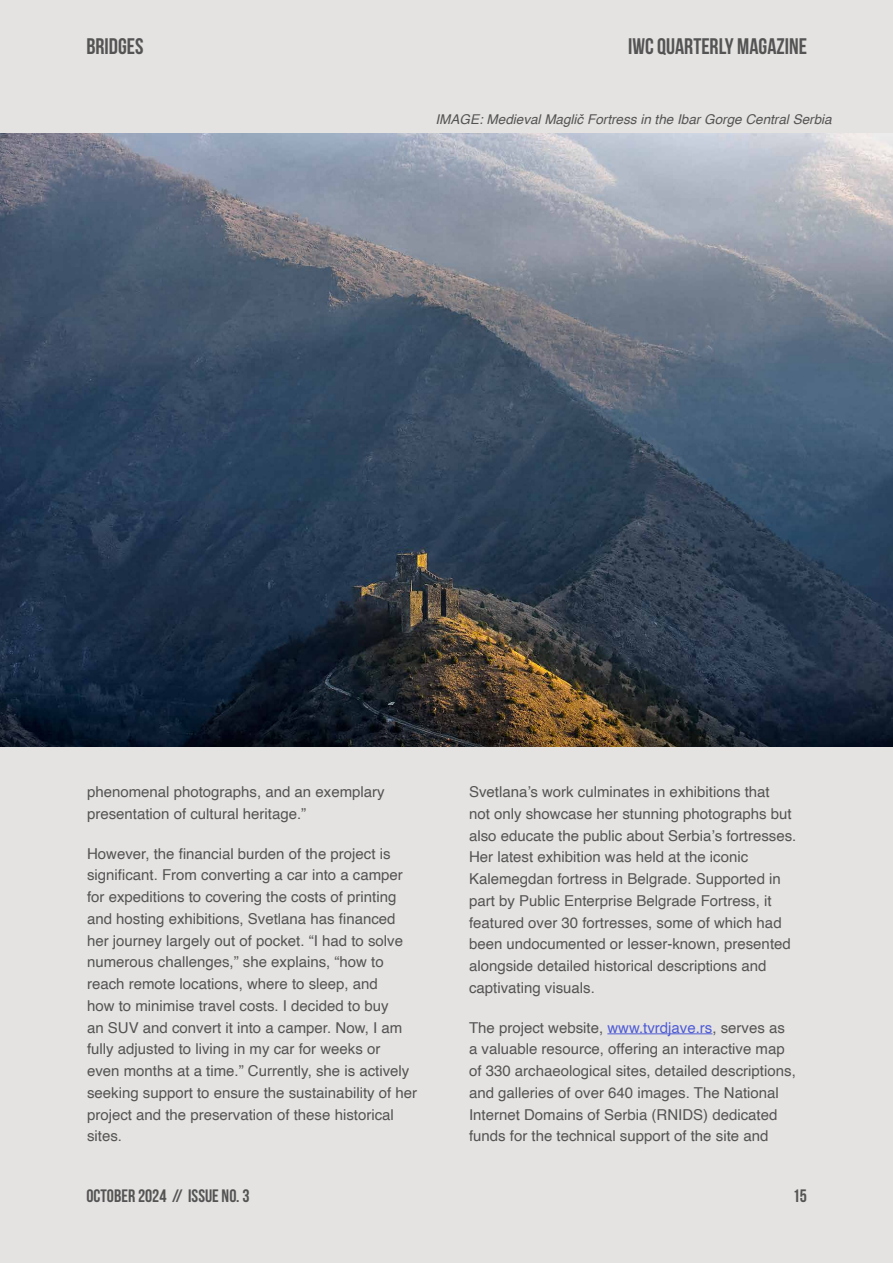
<style>
.page{position:relative;width:893px;height:1263px;background:#e5e3e1}
.page>*{position:absolute;margin:0;border:0;box-sizing:border-box;transform-origin:0 0}
.t1{font:22.5px "Bebas Neue";color:#545454}
.t2{font:18px "Bebas Neue";color:#545454}
.t3{font:15px/21.8px "Helvetica";color:#545454}
.t4{font:italic 13.5px "Helvetica";color:#545454}
.s1{color:#4f5cd6}
</style>
<div class="page">
<img style="left:0;top:133px;width:893px;height:614px">
<hr style="left:607px;top:1033px;width:105px;height:1px;background:#4f5cd6">
<h1 class="t1" style="left:86px;top:34px;width:59px">BRIDGEs</h1>
<h1 class="t1" style="left:628px;top:34px;width:180px">IWC QUARTERLY MAGAZINE</h1>
<p class="t4" style="left:436px;top:109px;width:398px">IMAGE: Medieval Maglič Fortress in the Ibar Gorge Central Serbia</p>
<p class="t3" style="left:87px;top:781px;width:299px">phenomenal photographs, and an exemplary presentation of cultural heritage.”</p>
<p class="t3" style="left:87px;top:843px;width:332px">However, the financial burden of the project is significant. From converting a car into a camper for expeditions to covering the costs of printing and hosting exhibitions, Svetlana has financed her journey largely out of pocket. “I had to solve numerous challenges,” she explains, “how to reach remote locations, where to sleep, and<br>how to minimise travel costs. I decided to buy<br>an SUV and convert it into a camper. Now, I am fully adjusted to living in my car for weeks or<br>even months at a time.” Currently, she is actively seeking support to ensure the sustainability of her project and the preservation of these historical sites.</p>
<p class="t2" style="left:86px;top:1185px;width:165px">OCTOBER 2024 // ISSUE NO. 3</p>
<p class="t3" style="left:469px;top:781px;width:329px">Svetlana’s work culminates in exhibitions that<br>not only showcase her stunning photographs but also educate the public about Serbia’s fortresses.<br>Her latest exhibition was held at the iconic Kalemegdan fortress in Belgrade. Supported in part by Public Enterprise Belgrade Fortress, it featured over 30 fortresses, some of which had been undocumented or lesser-known, presented alongside detailed historical descriptions and captivating visuals.</p>
<p class="t3" style="left:469px;top:1017px;width:328px">The project website, <span class="s1">www.tvrdjave.rs</span>, serves as a valuable resource, offering an interactive map of 330 archaeological sites, detailed descriptions, and galleries of over 640 images. The National Internet Domains of Serbia (RNIDS) dedicated funds for the technical support of the site and</p>
<p class="t2" style="left:793px;top:1185px;width:16px">15</p>
</div>
